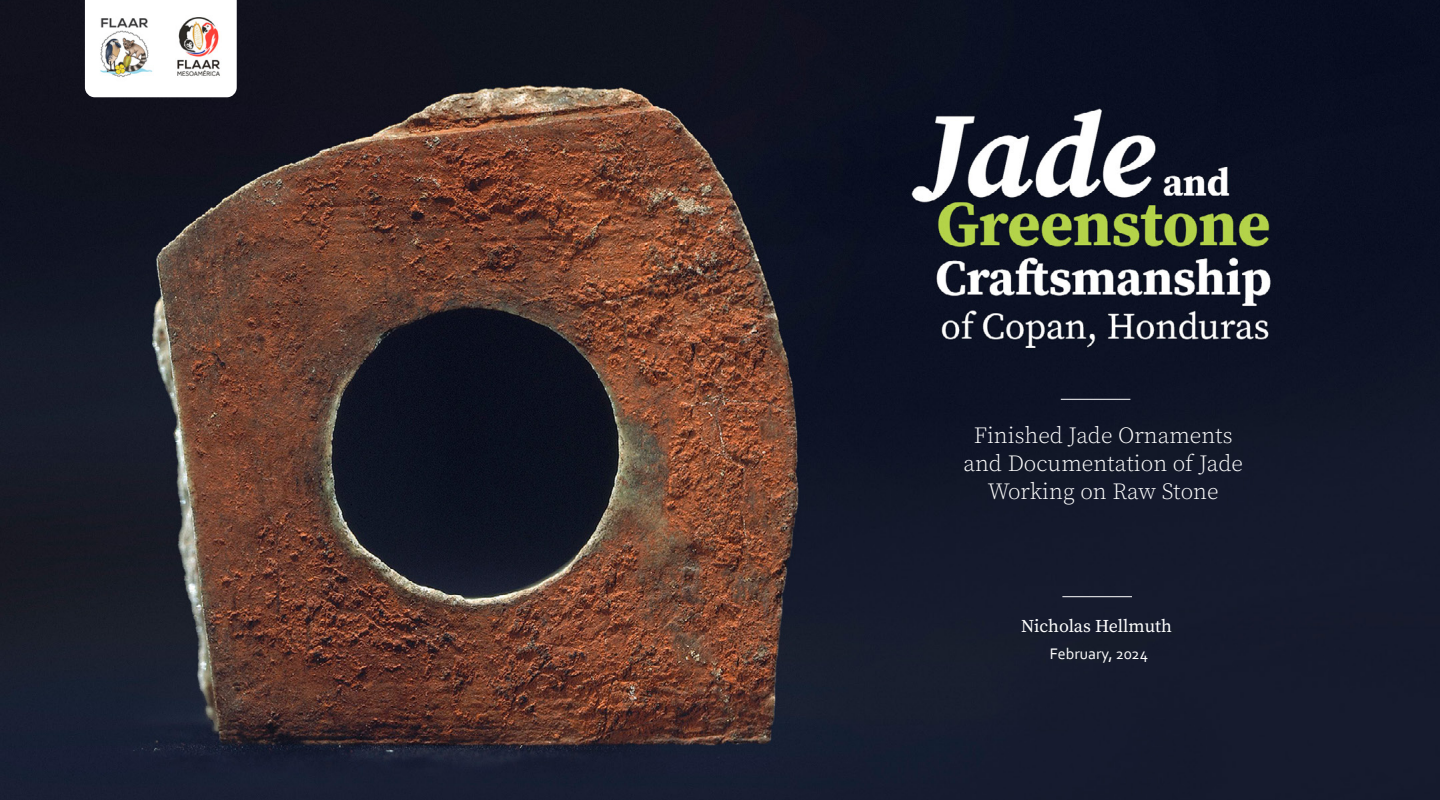
<style>
.page{position:relative;width:1440px;height:800px;background:#fff}
.page>*{position:absolute;margin:0;border:0;box-sizing:border-box;transform-origin:0 0}
.t1{font:300 23px/28px "Source Serif Pro";color:#fff;text-align:center}
.t2{font:18px "Source Serif Pro";color:#fff}
.t3{font:16px "Corbel";color:#fff}
</style>
<div class="page">
<img style="left:0;top:0;width:1440px;height:800px">
<svg style="left:85px;top:0;width:152px;height:97px"></svg>
<img style="left:95px;top:6px;width:58px;height:79px">
<img style="left:175px;top:16px;width:47px;height:62px">
<hr style="left:1061px;top:399px;width:69px;height:1px;background:#fff">
<hr style="left:1062px;top:596px;width:70px;height:1px;background:#fff">
<p class="t1" style="left:963px;top:422px;width:281px">Finished Jade Ornaments and Documentation of Jade<br>Working on Raw Stone</p>
<p class="t2" style="left:1021px;top:614px;width:152px">Nicholas Hellmuth</p>
<p class="t3" style="left:1050px;top:644px;width:100px">February, 2024</p>
</div>
